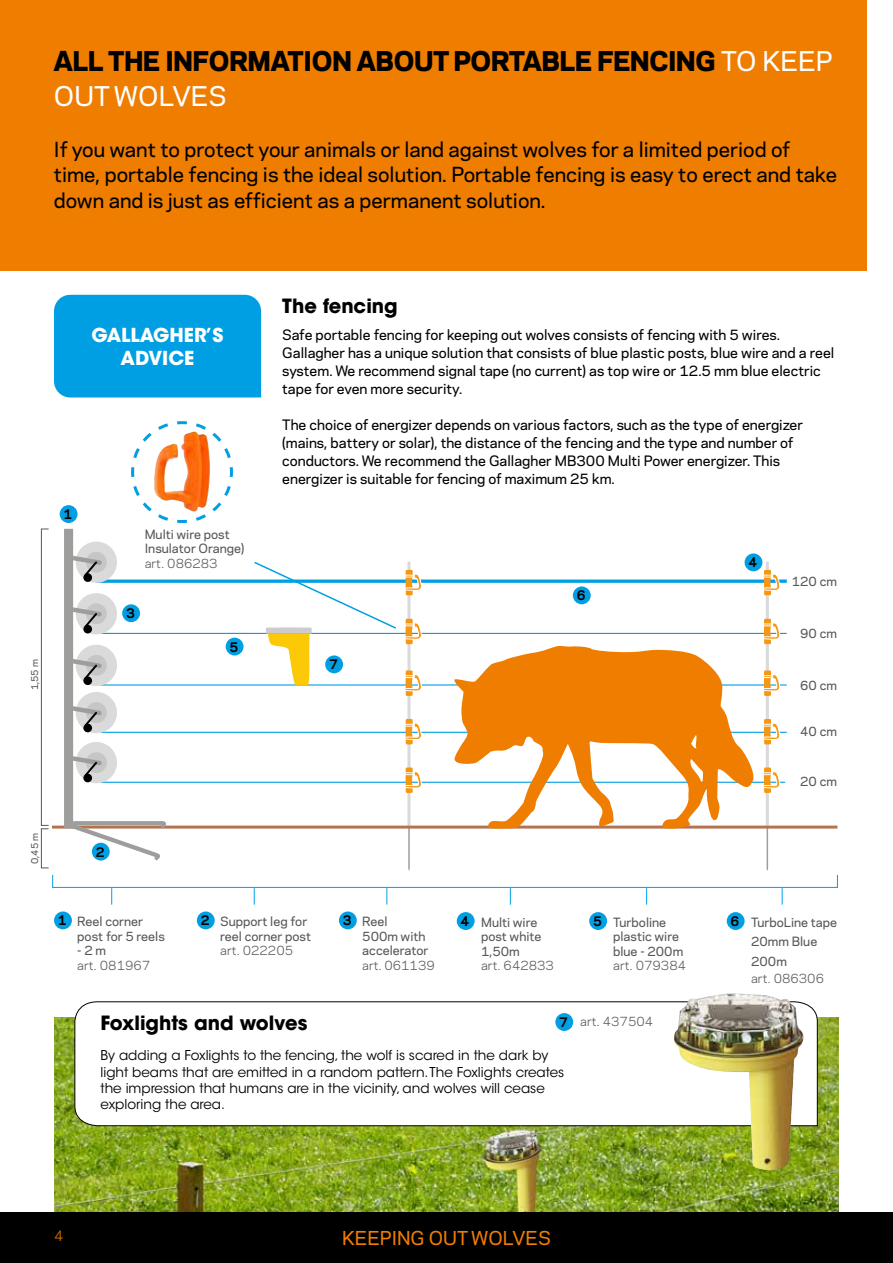
<style>
.page{position:relative;width:893px;height:1263px;background:#fff}
.page>*{position:absolute;margin:0;border:0;box-sizing:border-box;transform-origin:0 0}
.t1{font:800 25.5px/34.5px "Galaxie Polaris";color:#000}
.t2{font:500 19.5px/25.5px "Galaxie Polaris";color:#000}
.t3{font:700 19.5px "ITC Avant Garde Std";color:#000}
.t4{font:700 19.05px/23px "ITC Avant Garde Std";color:#fff;text-align:center}
.t5{font:500 18px "Galaxie Polaris";color:#ef7d00}
.t6{font:500 13.5px/18px "Galaxie Polaris";color:#000}
.t7{font:13.5px/16.2px "ITC Avant Garde Std";color:#000}
.t8{font:13.5px "Galaxie Polaris";color:#ef7d00}
.t9{font:700 12.6px "Galaxie Polaris";color:#000}
.t10{font:500 12px/14.4px "Galaxie Polaris";color:#575756}
.t11{font:12px "Galaxie Polaris";color:#575756}
.t12{font:500 9px "Galaxie Polaris";color:#575756}
.s1{font-weight:500;color:#fff}
.s2{font-weight:700;font-size:12.6px;color:#000}
</style>
<div class="page">
<img style="left:54px;top:1017px;width:785px;height:195px">
<svg style="left:74px;top:1001px;width:744px;height:125px"></svg>
<img style="left:674px;top:993px;width:129px;height:177px">
<svg style="left:408px;top:828px;width:2px;height:43px"></svg>
<svg style="left:767px;top:828px;width:1px;height:43px"></svg>
<div style="left:52px;top:874px;width:786px;height:14px;border:1px solid #009fe3"></div>
<svg style="left:111px;top:888px;width:1px;height:17px"></svg>
<svg style="left:254px;top:888px;width:1px;height:17px"></svg>
<svg style="left:386px;top:888px;width:1px;height:17px"></svg>
<svg style="left:510px;top:888px;width:1px;height:17px"></svg>
<svg style="left:646px;top:888px;width:1px;height:17px"></svg>
<svg style="left:782px;top:888px;width:1px;height:17px"></svg>
<hr style="left:407px;top:562px;width:3px;height:263px;background:#dadada">
<hr style="left:766px;top:562px;width:3px;height:263px;background:#dadada">
<hr style="left:52px;top:825px;width:785px;height:3px;background:#b57450">
<hr style="left:101px;top:782px;width:684px;height:1px;background:#009fe3">
<hr style="left:101px;top:732px;width:686px;height:1px;background:#009fe3">
<hr style="left:101px;top:684px;width:686px;height:1px;background:#009fe3">
<hr style="left:101px;top:633px;width:686px;height:1px;background:#009fe3">
<svg style="left:234px;top:579px;width:553px;height:4px"></svg>
<svg style="left:64px;top:421px;width:170px;height:439px"></svg>
<div style="left:41px;top:529px;width:8px;height:296px;border:1px solid #575756"></div>
<div style="left:41px;top:828px;width:8px;height:40px;border:1px solid #575756"></div>
<div style="left:92px;top:843px;width:18px;height:17px;background:#009fe3;border-radius:50%"></div>
<div style="left:122px;top:604px;width:18px;height:18px;background:#009fe3;border-radius:50%"></div>
<div style="left:745px;top:553px;width:17px;height:18px;background:#009fe3;border-radius:50%"></div>
<div style="left:226px;top:638px;width:17px;height:17px;background:#009fe3;border-radius:50%"></div>
<div style="left:573px;top:586px;width:18px;height:18px;background:#009fe3;border-radius:50%"></div>
<svg style="left:452px;top:646px;width:304px;height:183px;fill:#ef7d00"></svg>
<svg style="left:405px;top:618px;width:17px;height:26px"></svg>
<svg style="left:763px;top:618px;width:17px;height:26px"></svg>
<svg style="left:405px;top:570px;width:17px;height:25px"></svg>
<svg style="left:763px;top:570px;width:17px;height:25px"></svg>
<svg style="left:405px;top:670px;width:17px;height:26px"></svg>
<svg style="left:763px;top:670px;width:17px;height:26px"></svg>
<svg style="left:405px;top:719px;width:17px;height:25px"></svg>
<svg style="left:763px;top:719px;width:17px;height:25px"></svg>
<svg style="left:405px;top:767px;width:17px;height:26px"></svg>
<svg style="left:763px;top:767px;width:17px;height:26px"></svg>
<div style="left:0;top:0;width:893px;height:271px;background:#ef7d00"></div>
<svg style="left:253px;top:561px;width:145px;height:125px"></svg>
<div style="left:0;top:1212px;width:893px;height:51px;background:#000"></div>
<div style="left:54px;top:295px;width:207px;height:102px;background:#009fe3"></div>
<div style="left:457px;top:912px;width:18px;height:18px;background:#009fe3;border-radius:50%"></div>
<div style="left:60px;top:505px;width:18px;height:18px;background:#009fe3;border-radius:50%"></div>
<div style="left:555px;top:1013px;width:18px;height:18px;background:#009fe3;border-radius:50%"></div>
<div style="left:867px;top:0;width:26px;height:777px;background:#fff"></div>
<div style="left:54px;top:911px;width:18px;height:18px;background:#009fe3;border-radius:50%"></div>
<div style="left:197px;top:911px;width:18px;height:18px;background:#009fe3;border-radius:50%"></div>
<div style="left:339px;top:911px;width:18px;height:18px;background:#009fe3;border-radius:50%"></div>
<div style="left:589px;top:912px;width:18px;height:18px;background:#009fe3;border-radius:50%"></div>
<div style="left:727px;top:912px;width:18px;height:18px;background:#009fe3;border-radius:50%"></div>
<h1 class="t1" style="left:54px;top:42px;width:780px">ALL THE INFORMATION ABOUT PORTABLE FENCING <span class="s1">TO KEEP<br>OUT WOLVES</span></h1>
<h2 class="t2" style="left:54px;top:136px;width:785px">If you want to protect your animals or land against wolves for a limited period of time, portable fencing is the ideal solution. Portable fencing is easy to erect and take down and is just as efficient as a permanent solution.</h2>
<h3 class="t4" style="left:92px;top:323px;width:133px">GALLAGHER’S<br>ADVICE</h3>
<p class="t9" style="left:64px;top:505px;width:10px">1</p>
<p class="t12" style="left:28px;top:690px;width:33px;rotate:-90deg">1,55 m</p>
<p class="t10" style="left:145px;top:526px;width:101px">Multi wire post<br>Insulator Orange)</p>
<p class="t11" style="left:145px;top:554px;width:74px">art. 086283</p>
<p class="t9" style="left:126px;top:604px;width:10px">3</p>
<p class="t9" style="left:229px;top:637px;width:10px">5</p>
<p class="t12" style="left:28px;top:864px;width:33px;rotate:-90deg">0,45 m</p>
<p class="t9" style="left:96px;top:842px;width:10px">2</p>
<h2 class="t3" style="left:282px;top:294px;width:117px">The fencing</h2>
<p class="t6" style="left:282px;top:325px;width:554px">Safe portable fencing for keeping out wolves consists of fencing with 5 wires.<br>Gallagher has a unique solution that consists of blue plastic posts, blue wire and a reel system. We recommend signal tape (no current) as top wire or 12.5 mm blue electric tape for even more security.</p>
<p class="t6" style="left:282px;top:415px;width:522px">The choice of energizer depends on various factors, such as the type of energizer (mains, battery or solar), the distance of the fencing and the type and number of conductors. We recommend the Gallagher MB300 Multi Power energizer. This energizer is suitable for fencing of maximum 25 km.</p>
<p class="t9" style="left:329px;top:655px;width:10px">7</p>
<p class="t9" style="left:577px;top:586px;width:10px">6</p>
<p class="t9" style="left:748px;top:553px;width:10px">4</p>
<p class="t10" style="left:792px;top:573px;width:47px">120 cm</p>
<p class="t10" style="left:800px;top:625px;width:38px">90 cm</p>
<p class="t10" style="left:800px;top:677px;width:38px">60 cm</p>
<p class="t10" style="left:800px;top:723px;width:38px">40 cm</p>
<p class="t10" style="left:800px;top:774px;width:38px">20 cm</p>
<p class="t10" style="left:77px;top:914px;width:89px;text-indent:-19px"><span class="s2">1</span> Reel corner post for 5 reels</p>
<p class="t10" style="left:77px;top:943px;width:30px">- 2 m</p>
<p class="t11" style="left:77px;top:956px;width:74px">art. 081967</p>
<p class="t10" style="left:220px;top:914px;width:92px;text-indent:-20px"><span class="s2">2</span> Support leg for reel corner post</p>
<p class="t11" style="left:220px;top:941px;width:74px">art. 022205</p>
<p class="t10" style="left:362px;top:914px;width:68px;text-indent:-20px"><span class="s2">3</span> Reel<br>500m with accelerator</p>
<p class="t11" style="left:362px;top:956px;width:74px">art. 061139</p>
<p class="t10" style="left:481px;top:914px;width:62px;text-indent:-20px"><span class="s2">4</span> Multi wire post white<br>1,50m</p>
<p class="t11" style="left:481px;top:956px;width:74px">art. 642833</p>
<p class="t10" style="left:613px;top:914px;width:72px;text-indent:-20px"><span class="s2">5</span> Turboline plastic wire blue - 200m</p>
<p class="t11" style="left:613px;top:956px;width:74px">art. 079384</p>
<h2 class="t3" style="left:100px;top:1010px;width:208px">Foxlights and wolves</h2>
<p class="t7" style="left:100px;top:1047px;width:465px">By adding a Foxlights to the fencing, the wolf is scared in the dark by light beams that are emitted in a random pattern. The Foxlights creates the impression that humans are in the vicinity, and wolves will cease exploring the area.</p>
<p class="t9" style="left:559px;top:1013px;width:10px">7</p>
<p class="t11" style="left:580px;top:1012px;width:74px">art. 437504</p>
<p class="t10" style="left:751px;top:912px;width:88px;line-height:19.5px;text-indent:-21px"><span class="s2">6</span> TurboLine tape<br>20mm Blue<br>200m</p>
<p class="t11" style="left:751px;top:970px;width:74px">art. 086306</p>
<p class="t8" style="left:54px;top:1226px;width:11px">4</p>
<h3 class="t5" style="left:342px;top:1224px;width:210px">KEEPING OUT WOLVES</h3>
</div>
